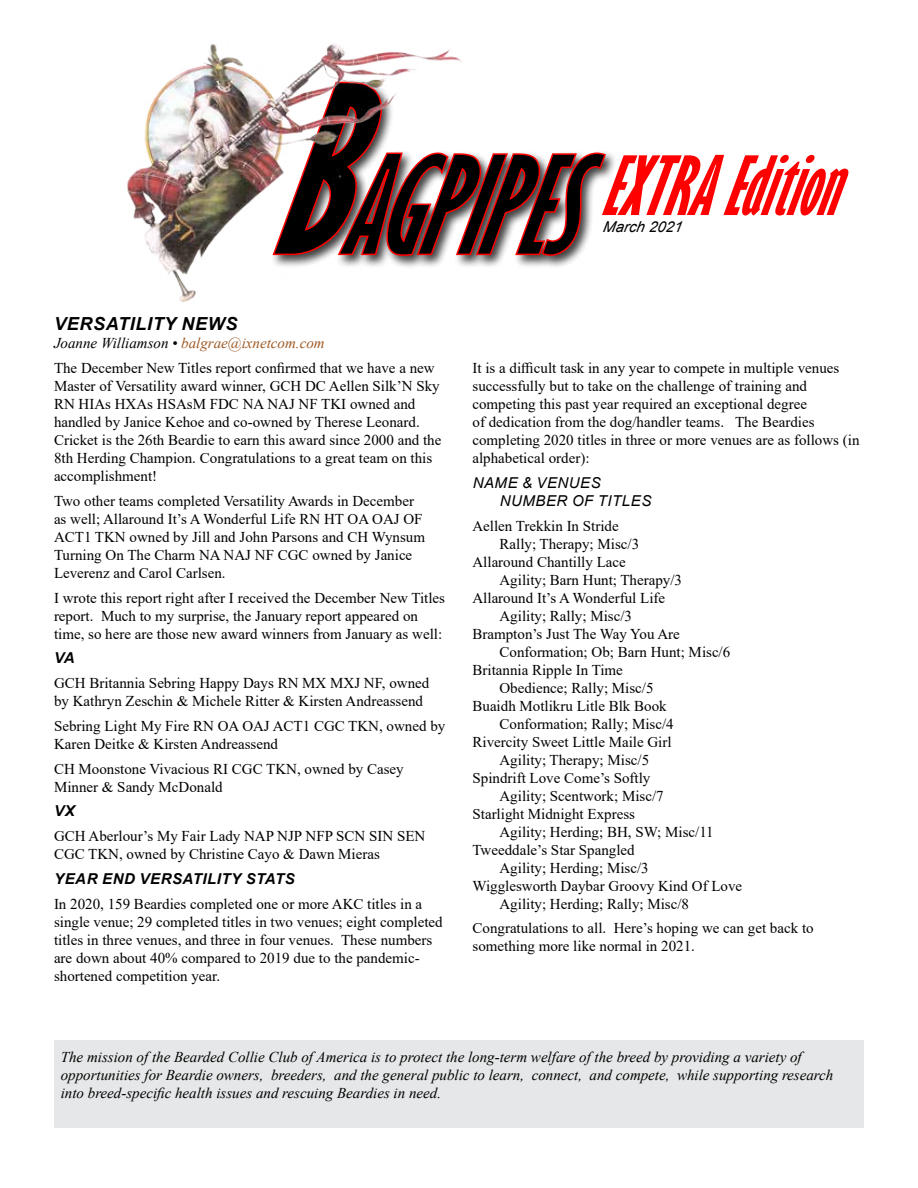
<style>
.page{position:relative;width:918px;height:1188px;background:#fff}
.page>*{position:absolute;margin:0;border:0;box-sizing:border-box;transform-origin:0 0}
.t1{font:italic 700 18px "Arial";letter-spacing:.035em;color:#000}
.t2{font:15px/18px "Times New Roman";color:#000}
.t3{font:italic 15px/18px "Times New Roman";color:#000}
.t4{font:italic 15px/18px "Arial";letter-spacing:.035em;color:#000}
.t5{font:italic 700 15px "Arial";letter-spacing:.035em;color:#000}
.s1{font-style:italic}
.s2{font-style:italic;color:#9e5a25}
</style>
<div class="page">
<div style="left:54px;top:1040px;width:810px;height:88px;background:#e6e7e8"></div>
<svg style="left:618px;top:155px;width:231px;height:61px"></svg>
<div style="left:270px;top:78px;width:348px;height:191px;background:#000;opacity:.75"></div>
<svg style="left:471px;top:81px;width:136px;height:176px"></svg>
<img style="left:127px;top:44px;width:344px;height:258px">
<p class="t4" style="left:603px;top:218px;width:84px">MARCH 2021</p>
<p class="t1" style="left:54px;top:312px;width:185px">VERSATILITY NEWS</p>
<p class="t2" style="left:54px;top:330px;width:382px;line-height:24.8px"><span class="s1">Joanne Williamson •</span> <span class="s2">balgrae@ixnetcom.com<br></span>The December New Titles report confirmed that we have a new</p>
<p class="t2" style="left:54px;top:377px;width:389px">Master of Versatility award winner, GCH DC Aellen Silk’N Sky RN HIAs HXAs HSAsM FDC NA NAJ NF TKI owned and handled by Janice Kehoe and co-owned by Therese Leonard.<br>Cricket is the 26th Beardie to earn this award since 2000 and the 8th Herding Champion. Congratulations to a great team on this accomplishment!</p>
<p class="t2" style="left:54px;top:491px;width:373px">Two other teams completed Versatility Awards in December as well; Allaround It’s A Wonderful Life RN HT OA OAJ OF ACT1 TKN owned by Jill and John Parsons and CH Wynsum Turning On The Charm NA NAJ NF CGC owned by Janice Leverenz and Carol Carlsen.</p>
<p class="t2" style="left:54px;top:588px;width:393px">I wrote this report right after I received the December New Titles report. Much to my surprise, the January report appeared on time, so here are those new award winners from January as well:</p>
<p class="t5" style="left:54px;top:648px;width:21px">VA</p>
<p class="t2" style="left:54px;top:674px;width:377px">GCH Britannia Sebring Happy Days RN MX MXJ NF, owned by Kathryn Zeschin &amp; Michele Ritter &amp; Kirsten Andreassend</p>
<p class="t2" style="left:54px;top:716px;width:393px">Sebring Light My Fire RN OA OAJ ACT1 CGC TKN, owned by<br>Karen Deitke &amp; Kirsten Andreassend</p>
<p class="t2" style="left:54px;top:759px;width:351px">CH Moonstone Vivacious RI CGC TKN, owned by Casey<br>Minner &amp; Sandy McDonald</p>
<p class="t5" style="left:54px;top:801px;width:22px">VX</p>
<p class="t2" style="left:54px;top:827px;width:373px">GCH Aberlour’s My Fair Lady NAP NJP NFP SCN SIN SEN<br>CGC TKN, owned by Christine Cayo &amp; Dawn Mieras</p>
<p class="t5" style="left:54px;top:869px;width:242px">YEAR END VERSATILITY STATS</p>
<p class="t2" style="left:54px;top:894px;width:390px">In 2020, 159 Beardies completed one or more AKC titles in a single venue; 29 completed titles in two venues; eight completed titles in three venues, and three in four venues. These numbers are down about 40% compared to 2019 due to the pandemic&shy;shortened competition year.</p>
<p class="t2" style="left:472px;top:359px;width:389px">It is a difficult task in any year to compete in multiple venues successfully but to take on the challenge of training and competing this past year required an exceptional degree<br>of dedication from the dog/handler teams. The Beardies completing 2020 titles in three or more venues are as follows (in alphabetical order):</p>
<p class="t4" style="left:500px;top:474px;width:153px;text-indent:-27px">NAME &amp; VENUES<br>NUMBER OF TITLES</p>
<p class="t2" style="left:472px;top:516px;width:148px">Aellen Trekkin In Stride</p>
<p class="t2" style="left:500px;top:534px;width:141px">Rally; Therapy; Misc/3</p>
<p class="t2" style="left:472px;top:552px;width:155px">Allaround Chantilly Lace</p>
<p class="t2" style="left:500px;top:570px;width:184px">Agility; Barn Hunt; Therapy/3</p>
<p class="t2" style="left:473px;top:588px;width:194px">Allaround It’s A Wonderful Life</p>
<p class="t2" style="left:500px;top:606px;width:134px">Agility; Rally; Misc/3</p>
<p class="t2" style="left:473px;top:624px;width:209px">Brampton’s Just The Way You Are</p>
<p class="t2" style="left:500px;top:642px;width:232px">Conformation; Ob; Barn Hunt; Misc/6</p>
<p class="t2" style="left:473px;top:660px;width:152px">Britannia Ripple In Time</p>
<p class="t2" style="left:500px;top:678px;width:156px">Obedience; Rally; Misc/5</p>
<p class="t2" style="left:473px;top:696px;width:196px">Buaidh Motlikru Litle Blk Book</p>
<p class="t2" style="left:500px;top:714px;width:176px">Conformation; Rally; Misc/4</p>
<p class="t2" style="left:473px;top:732px;width:201px">Rivercity Sweet Little Maile Girl</p>
<p class="t2" style="left:500px;top:750px;width:151px">Agility; Therapy; Misc/5</p>
<p class="t2" style="left:473px;top:768px;width:179px">Spindrift Love Come’s Softly</p>
<p class="t2" style="left:500px;top:786px;width:166px">Agility; Scentwork; Misc/7</p>
<p class="t2" style="left:473px;top:804px;width:164px">Starlight Midnight Express</p>
<p class="t2" style="left:500px;top:822px;width:216px">Agility; Herding; BH, SW; Misc/11</p>
<p class="t2" style="left:473px;top:840px;width:164px">Tweeddale’s Star Spangled</p>
<p class="t2" style="left:500px;top:858px;width:151px">Agility; Herding; Misc/3</p>
<p class="t2" style="left:473px;top:876px;width:271px">Wigglesworth Daybar Groovy Kind Of Love</p>
<p class="t2" style="left:500px;top:894px;width:191px">Agility; Herding; Rally; Misc/8</p>
<p class="t2" style="left:473px;top:919px;width:343px">Congratulations to all. Here’s hoping we can get back to something more like normal in 2021.</p>
<p class="t3" style="left:61px;top:1048px;width:774px">The mission of the Bearded Collie Club of America is to protect the long-term welfare of the breed by providing a variety of opportunities for Beardie owners, breeders, and the general public to learn, connect, and compete, while supporting research into breed-specific health issues and rescuing Beardies in need.</p>
</div>
